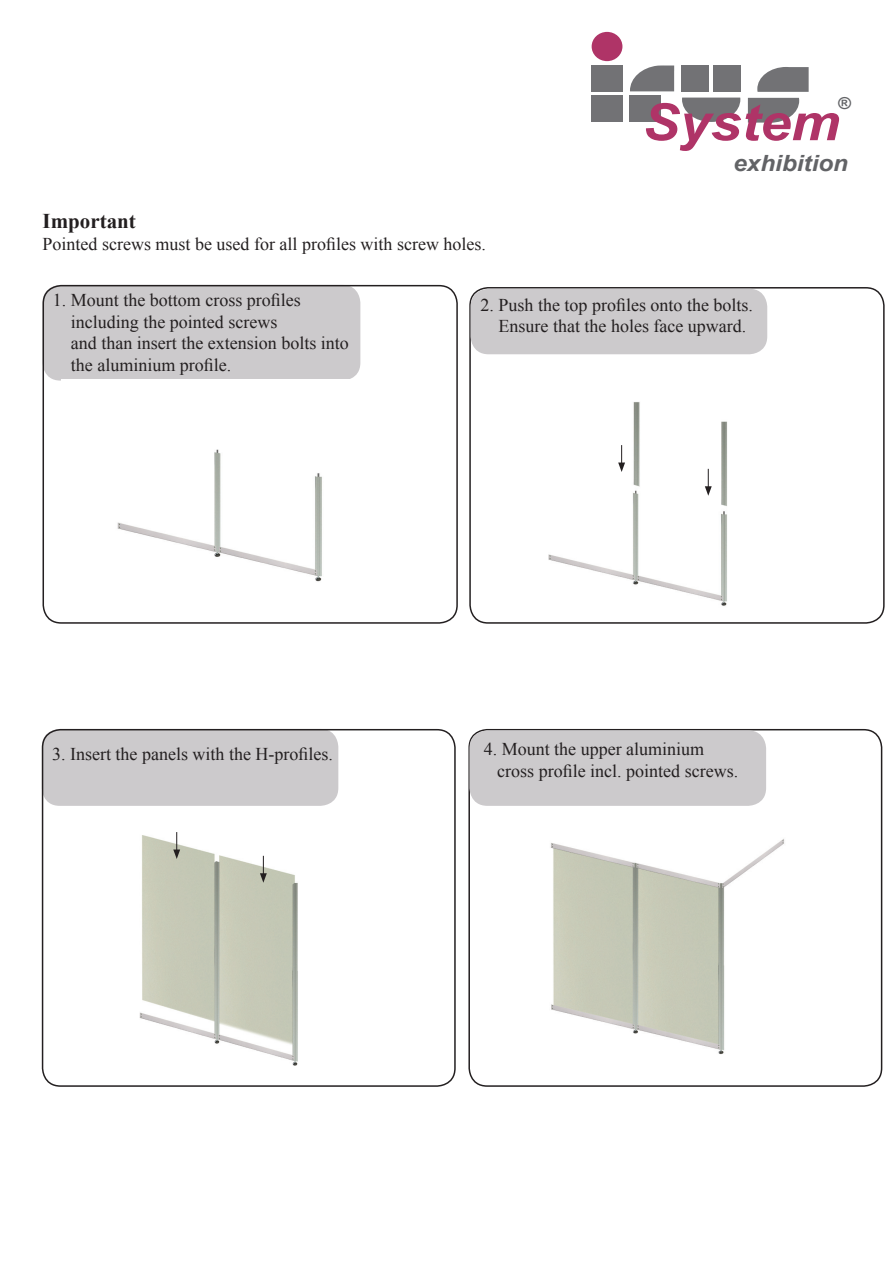
<style>
.page{position:relative;width:893px;height:1263px;background:#fff}
.page>*{position:absolute;margin:0;border:0;box-sizing:border-box;transform-origin:0 0}
.t1{font:italic 700 51.3px "Arial";color:#af3467;scale:1.09 1}
.t2{font:italic 700 22.35px "Arial";color:#626366;scale:1.09 1}
.t3{font:700 21px "Times New Roman";color:#231f20}
.t4{font:18px "Times New Roman";color:#231f20}
.t5{font:italic 700 16.5px "Arial";color:#626366;scale:1.05 1}
</style>
<div class="page">
<div style="left:592px;top:32px;width:30px;height:29px;background:#af3467;border-radius:50%"></div>
<div style="left:591px;top:65px;width:31px;height:26px;background:#727275"></div>
<div style="left:591px;top:95px;width:31px;height:27px;background:#727275"></div>
<svg style="left:630px;top:65px;width:44px;height:26px"></svg>
<div style="left:629px;top:95px;width:32px;height:27px;background:#727275"></div>
<div style="left:682px;top:65px;width:27px;height:27px;background:#727275"></div>
<div style="left:714px;top:65px;width:27px;height:27px;background:#727275"></div>
<svg style="left:682px;top:98px;width:58px;height:24px"></svg>
<svg style="left:748px;top:98px;width:51px;height:25px"></svg>
<svg style="left:757px;top:67px;width:52px;height:25px"></svg>
<div style="left:43px;top:285px;width:317px;height:96px;background:#cccacc;border-radius:18px"></div>
<div style="left:43px;top:285px;width:415px;height:339px;border:2px solid #231f20;border-radius:18px"></div>
<div style="left:468px;top:729px;width:414px;height:358px;border:2px solid #231f20;border-radius:18px"></div>
<div style="left:42px;top:729px;width:296px;height:77px;background:#cccacc;border-radius:18px"></div>
<div style="left:469px;top:287px;width:416px;height:337px;border:2px solid #231f20;border-radius:18px"></div>
<div style="left:42px;top:729px;width:414px;height:358px;border:2px solid #231f20;border-radius:18px"></div>
<div style="left:471px;top:289px;width:296px;height:65px;background:#cccacc;border-radius:18px"></div>
<div style="left:469px;top:730px;width:297px;height:76px;background:#cccacc;border-radius:18px"></div>
<img style="left:62px;top:379px;width:287px;height:203px">
<img style="left:548px;top:402px;width:179px;height:204px">
<img style="left:139px;top:835px;width:159px;height:231px">
<img style="left:550px;top:839px;width:234px;height:216px">
<svg style="left:618px;top:445px;width:7px;height:27px"></svg>
<svg style="left:705px;top:469px;width:7px;height:27px"></svg>
<svg style="left:173px;top:832px;width:7px;height:27px"></svg>
<svg style="left:260px;top:856px;width:7px;height:27px"></svg>
<p class="t1" style="left:642px;top:88px;width:183px">System</p>
<p class="t5" style="left:837px;top:92px;width:14px">®</p>
<p class="t2" style="left:733px;top:149px;width:107px">exhibition</p>
<p class="t3" style="left:43px;top:206px;width:95px">Important</p>
<p class="t4" style="left:43px;top:231px;width:445px">Pointed screws must be used for all profiles with screw holes.</p>
<p class="t4" style="left:53px;top:288px;width:250px">1. Mount the bottom cross profiles</p>
<p class="t4" style="left:71px;top:309px;width:208px">including the pointed screws</p>
<p class="t4" style="left:71px;top:331px;width:279px">and than insert the extension bolts into</p>
<p class="t4" style="left:71px;top:353px;width:162px">the aluminium profile.</p>
<p class="t4" style="left:480px;top:293px;width:274px">2. Push the top profiles onto the bolts.</p>
<p class="t4" style="left:498px;top:314px;width:249px">Ensure that the holes face upward.</p>
<p class="t4" style="left:52px;top:742px;width:282px">3. Insert the panels with the H-profiles.</p>
<p class="t4" style="left:484px;top:737px;width:222px">4. Mount the upper aluminium</p>
<p class="t4" style="left:497px;top:758px;width:242px">cross profile incl. pointed screws.</p>
</div>
